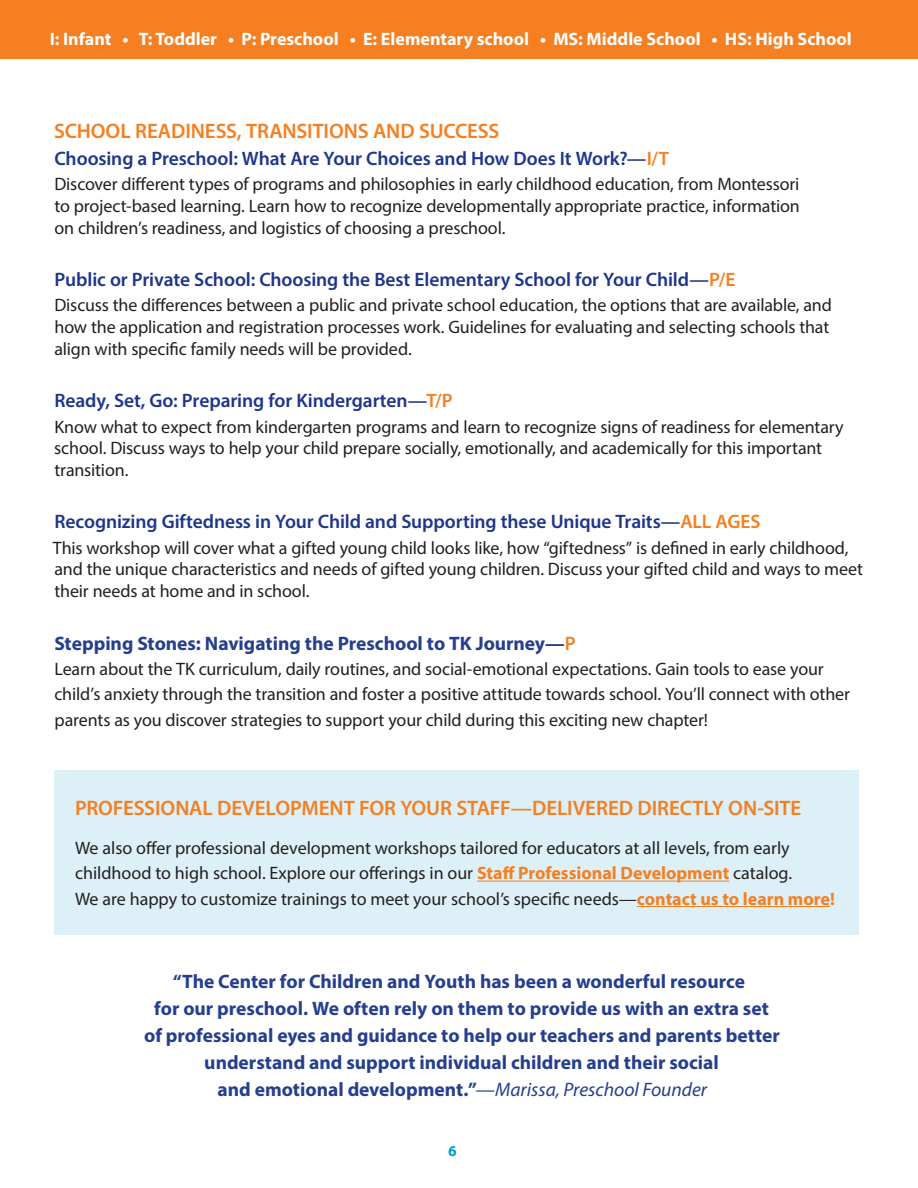
<style>
.page{position:relative;width:918px;height:1188px;background:#fff}
.page>*{position:absolute;margin:0;border:0;box-sizing:border-box;transform-origin:0 0}
.t1{font:600 21px "Myriad Pro";letter-spacing:-.005em;color:#f57f21}
.t2{font:700 19.5px/27.2px "Myriad Pro";color:#253f8e;text-align:center}
.t3{font:600 19.5px "Myriad Pro";letter-spacing:-.005em;color:#1e358b}
.t4{font:18px/21.6px "Myriad Pro";letter-spacing:-.005em;color:#231f20}
.t5{font:700 18px "Myriad Pro";color:#fff}
.t6{font:600 15px "Myriad Pro";color:#00a5cd}
.s1{color:#f57f21}
.s2{font-weight:600;color:#f57f21}
.s3{font-weight:700;color:#f57f21}
.s4{font-weight:400;font-style:italic}
</style>
<div class="page">
<div style="left:54px;top:770px;width:805px;height:165px;background:#ddf0f7"></div>
<hr style="left:477px;top:881px;width:252px;height:1px;background:#f57f21">
<hr style="left:637px;top:906px;width:193px;height:1px;background:#f57f21">
<div style="left:0;top:0;width:918px;height:58px;background:#f57f21"></div>
<p class="t5" style="left:50px;top:27px;width:804px">I: Infant • T: Toddler • P: Preschool • E: Elementary school • MS: Middle School • HS: High School</p>
<p class="t1" style="left:54px;top:117px;width:447px">SCHOOL READINESS, TRANSITIONS AND SUCCESS</p>
<p class="t3" style="left:54px;top:146px;width:616px">Choosing a Preschool: What Are Your Choices and How Does It Work?—<span class="s1">I/T</span></p>
<p class="t4" style="left:54px;top:173px;width:747px;text-align:justify">Discover different types of programs and philosophies in early childhood education, from Montessori to project-based learning. Learn how to recognize developmentally appropriate practice, information on children’s readiness, and logistics of choosing a preschool.</p>
<p class="t3" style="left:55px;top:267px;width:682px">Public or Private School: Choosing the Best Elementary School for Your Child—<span class="s1">P/E</span></p>
<p class="t4" style="left:54px;top:294px;width:779px">Discuss the differences between a public and private school education, the options that are available, and how the application and registration processes work. Guidelines for evaluating and selecting schools that align with specific family needs will be provided.</p>
<p class="t3" style="left:55px;top:388px;width:400px">Ready, Set, Go: Preparing for Kindergarten—<span class="s1">T/P</span></p>
<p class="t4" style="left:54px;top:416px;width:791px">Know what to expect from kindergarten programs and learn to recognize signs of readiness for elementary school. Discuss ways to help your child prepare socially, emotionally, and academically for this important transition.</p>
<p class="t3" style="left:55px;top:509px;width:707px">Recognizing Giftedness in Your Child and Supporting these Unique Traits—<span class="s1">ALL AGES</span></p>
<p class="t4" style="left:53px;top:537px;width:812px">This workshop will cover what a gifted young child looks like, how “giftedness” is defined in early childhood, and the unique characteristics and needs of gifted young children. Discuss your gifted child and ways to meet their needs at home and in school.</p>
<p class="t2" style="left:54px;top:629px;width:523px">Stepping Stones: Navigating the Preschool to TK Journey—<span class="s2">P</span></p>
<p class="t4" style="left:54px;top:656px;width:797px;line-height:25.3px">Learn about the TK curriculum, daily routines, and social-emotional expectations. Gain tools to ease your child’s anxiety through the transition and foster a positive attitude towards school. You’ll connect with other parents as you discover strategies to support your child during this exciting new chapter!</p>
<p class="t1" style="left:75px;top:795px;width:728px">PROFESSIONAL DEVELOPMENT FOR YOUR STAFF—DELIVERED DIRECTLY ON-SITE</p>
<p class="t4" style="left:75px;top:835px;width:761px;line-height:25.3px">We also offer professional development workshops tailored for educators at all levels, from early childhood to high school. Explore our offerings in our <span class="s3">Staff Professional Development</span> catalog.<br>We are happy to customize trainings to meet your school’s specific needs—<span class="s3">contact us to learn more!</span></p>
<p class="t2" style="left:144px;top:967px;width:637px">“The Center for Children and Youth has been a wonderful resource<br>for our preschool. We often rely on them to provide us with an extra set of professional eyes and guidance to help our teachers and parents better understand and support individual children and their social<br>and emotional development.”<span class="s4">—Marissa, Preschool Founder</span></p>
<p class="t6" style="left:448px;top:1142px;width:10px">6</p>
</div>
